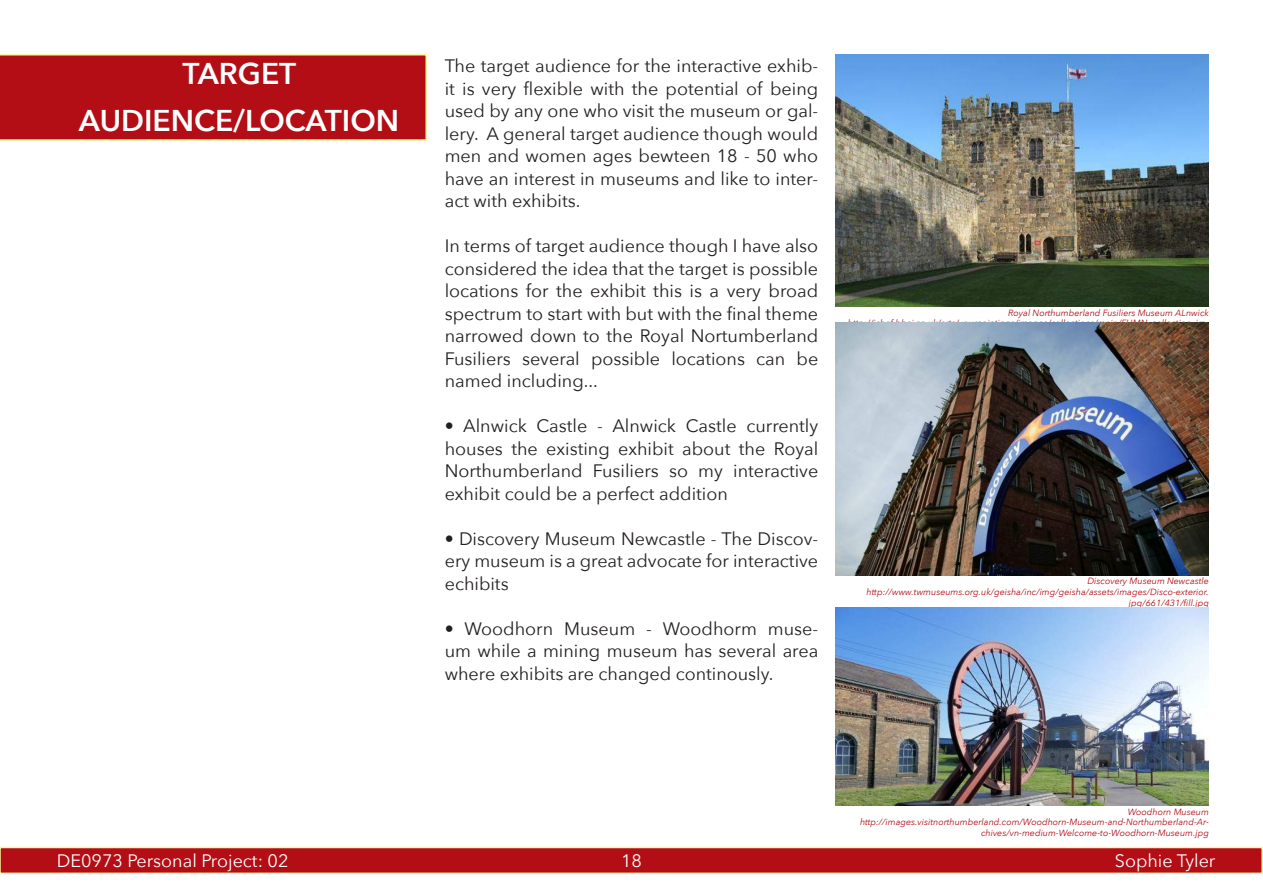
<style>
.page{position:relative;width:1263px;height:893px;background:#fff}
.page>*{position:absolute;margin:0;border:0;box-sizing:border-box;transform-origin:0 0}
.t1{font:600 30px/46.5px "Avenir Next";color:#fff;text-align:center}
.t2{font:18px/22.5px "Avenir Next";color:#231f20;text-align:justify}
.t3{font:18px "Avenir Next";color:#fff}
.t4{font:italic 9px/10.8px "Avenir Next";color:#b30e15;text-align:right}
</style>
<div class="page">
<div style="left:0;top:847px;width:1263px;height:27px;background:#b30e15;border:2px solid #faf5a4"></div>
<div style="left:0;top:54px;width:427px;height:87px;background:#b30e15"></div>
<img style="left:836px;top:54px;width:373px;height:252px">
<img style="left:836px;top:323px;width:373px;height:252px">
<img style="left:836px;top:608px;width:373px;height:198px">
<h1 class="t1" style="left:79px;top:50px;width:322px">TARGET<br>AUDIENCE/LOCATION</h1>
<p class="t2" style="left:445px;top:54px;width:375px">The target audience for the interactive exhib&shy;it is very flexible with the potential of being used by any one who visit the museum or gal&shy;lery. A general target audience though would men and women ages bewteen 18 - 50 who have an interest in museums and like to inter&shy;act with exhibits.</p>
<p class="t2" style="left:445px;top:234px;width:375px">In terms of target audience though I have also considered the idea that the target is possible locations for the exhibit this is a very broad spectrum to start with but with the final theme narrowed down to the Royal Nortumberland Fusiliers several possible locations can be named including...</p>
<p class="t2" style="left:445px;top:414px;width:375px">• Alnwick Castle - Alnwick Castle currently houses the existing exhibit about the Royal Northumberland Fusiliers so my interactive exhibit could be a perfect addition</p>
<p class="t2" style="left:445px;top:527px;width:375px">• Discovery Museum Newcastle - The Discov&shy;ery museum is a great advocate for interactive echibits</p>
<p class="t2" style="left:445px;top:617px;width:375px">• Woodhorn Museum - Woodhorm muse&shy;um while a mining museum has several area where exhibits are changed continously.</p>
<p class="t4" style="left:848px;top:307px;width:362px">Royal Northumberland Fusiliers Museum ALnwick http://ichef.bbci.co.uk/arts/yourpaintings/images/collections/main/FUMN_collection_im-</p>
<p class="t4" style="left:866px;top:576px;width:344px">Discovery Museum Newcastle http://www.twmuseums.org.uk/geisha/inc/img/geisha/assets/images/Disco-exterior. jpg/661/431/fill.jpg</p>
<p class="t4" style="left:860px;top:806px;width:350px">Woodhorn Museum http://images.visitnorthumberland.com/Woodhorn-Museum-and-Northumberland-Ar&shy;chives/vn-medium-Welcome-to-Woodhorn-Museum.jpg</p>
<p class="t3" style="left:57px;top:850px;width:233px">DE0973 Personal Project: 02</p>
<p class="t3" style="left:621px;top:850px;width:22px">18</p>
<p class="t3" style="left:1115px;top:850px;width:102px">Sophie Tyler</p>
</div>
